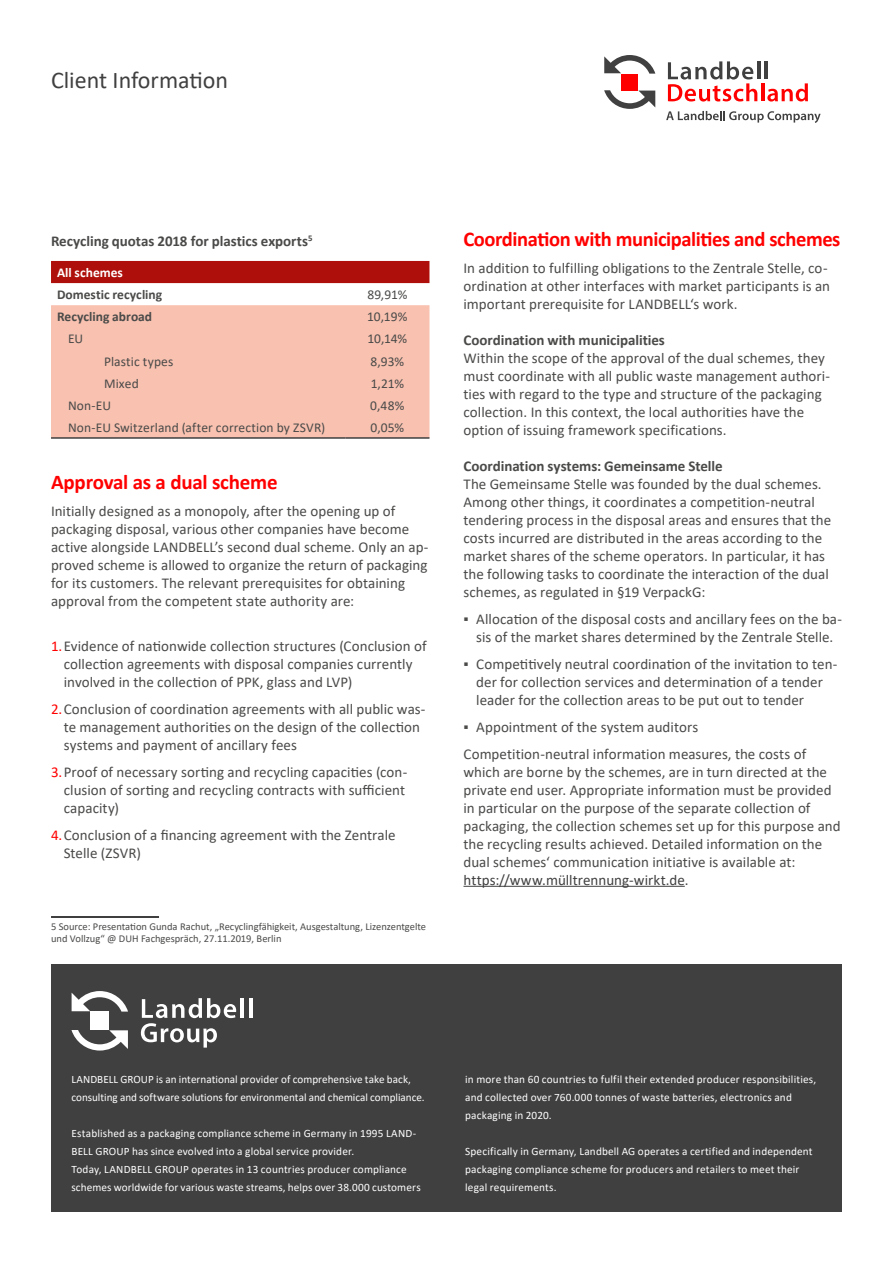
<style>
.page{position:relative;width:893px;height:1263px;background:#fff}
.page>*{position:absolute;margin:0;border:0;box-sizing:border-box;transform-origin:0 0}
.t1{font:24px "Calibri";color:#404040}
.t2{font:700 21px "Calibri";letter-spacing:-.02em;color:#f00}
.t3{font:15px/18px "Calibri";letter-spacing:.005em;color:#4a4a49}
.t4{font:700 15px "Calibri";letter-spacing:-.005em;color:#4a4a49}
.t5{font:15px "Calibri";color:#404040}
.t6{font:13.5px "Calibri";letter-spacing:.005em;color:#4a4a49}
.t7{font:700 13.5px "Calibri";color:#4a4a49}
.t8{font:700 13.5px "Calibri";color:#fff}
.t9{font:11.25px/18px "Calibri";letter-spacing:.01em;color:#fff}
.t10{font:10.5px/12.6px "Calibri";color:#4a4a49}
.s1{color:#f00}
</style>
<div class="page">
<div style="left:51px;top:964px;width:791px;height:248px;background:#404040"></div>
<svg style="left:71px;top:1030px;width:57px;height:20px"></svg>
<svg style="left:72px;top:991px;width:56px;height:20px"></svg>
<div style="left:91px;top:1012px;width:18px;height:18px;background:#fff"></div>
<hr style="left:240px;top:998px;width:4px;height:20px;background:#fff">
<hr style="left:249px;top:998px;width:3px;height:20px;background:#fff">
<svg style="left:141px;top:998px;width:95px;height:49px"></svg>
<svg style="left:604px;top:90px;width:51px;height:19px"></svg>
<svg style="left:604px;top:55px;width:51px;height:19px"></svg>
<div style="left:621px;top:74px;width:17px;height:16px;background:#f00"></div>
<hr style="left:757px;top:61px;width:3px;height:18px;background:#404040">
<hr style="left:765px;top:61px;width:3px;height:18px;background:#404040">
<svg style="left:668px;top:61px;width:89px;height:41px"></svg>
<hr style="left:761px;top:83px;width:3px;height:18px;background:#f00">
<svg style="left:767px;top:83px;width:41px;height:19px"></svg>
<svg style="left:666px;top:111px;width:155px;height:12px"></svg>
<hr style="left:51px;top:916px;width:108px;height:2px;background:#000">
<hr style="left:463px;top:886px;width:222px;height:1px;background:#404040">
<div style="left:51px;top:261px;width:378px;height:22px;background:#ae0f0a"></div>
<div style="left:51px;top:305px;width:378px;height:132px;background:#f8c1b0"></div>
<hr style="left:51px;top:437px;width:294px;height:2px;background:#404040">
<hr style="left:345px;top:437px;width:84px;height:2px;background:#404040">
<h1 class="t1" style="left:51px;top:64px;width:179px">Client Information</h1>
<p class="t4" style="left:51px;top:230px;width:263px">Recycling quotas 2018 for plastics exports<sup>5</sup></p>
<p class="t8" style="left:57px;top:263px;width:67px">All schemes</p>
<p class="t7" style="left:57px;top:285px;width:107px">Domestic recycling</p>
<p class="t6" style="left:367px;top:285px;width:42px">89,91%</p>
<p class="t7" style="left:57px;top:307px;width:97px">Recycling abroad</p>
<p class="t6" style="left:367px;top:307px;width:42px">10,19%</p>
<p class="t6" style="left:68px;top:330px;width:17px">EU</p>
<p class="t6" style="left:367px;top:330px;width:41px">10,14%</p>
<p class="t6" style="left:104px;top:352px;width:71px">Plastic types</p>
<p class="t6" style="left:371px;top:352px;width:35px">8,93%</p>
<p class="t6" style="left:104px;top:374px;width:36px">Mixed</p>
<p class="t6" style="left:371px;top:374px;width:35px">1,21%</p>
<p class="t6" style="left:68px;top:396px;width:45px">Non-EU</p>
<p class="t6" style="left:370px;top:396px;width:36px">0,48%</p>
<p class="t6" style="left:68px;top:418px;width:259px">Non-EU Switzerland (after correction by ZSVR)</p>
<p class="t6" style="left:371px;top:418px;width:35px">0,05%</p>
<h2 class="t2" style="left:51px;top:467px;width:228px">Approval as a dual scheme</h2>
<p class="t3" style="left:51px;top:501px;width:379px">Initially designed as a monopoly, after the opening up of packaging disposal, various other companies have become active alongside LANDBELL’s second dual scheme. Only an ap&shy;proved scheme is allowed to organize the return of packaging for its customers. The relevant prerequisites for obtaining approval from the competent state authority are:</p>
<p class="t3" style="left:64px;top:636px;width:364px;text-indent:-13px"><span class="s1">1.</span>Evidence of nationwide collection structures (Conclusion of collection agreements with disposal companies currently involved in the collection of PPK, glass and LVP)</p>
<p class="t3" style="left:64px;top:699px;width:363px;text-indent:-13px"><span class="s1">2.</span>Conclusion of coordination agreements with all public was&shy;te management authorities on the design of the collection systems and payment of ancillary fees</p>
<p class="t3" style="left:64px;top:762px;width:345px;text-indent:-13px"><span class="s1">3.</span>Proof of necessary sorting and recycling capacities (con&shy;clusion of sorting and recycling contracts with sufficient capacity)</p>
<p class="t3" style="left:64px;top:825px;width:333px;text-indent:-13px"><span class="s1">4.</span>Conclusion of a financing agreement with the Zentrale<br>Stelle (ZSVR)</p>
<p class="t10" style="left:51px;top:919px;width:377px">5 Source: Presentation Gunda Rachut, „Recyclingfähigkeit, Ausgestaltung, Lizenzentgelte und Vollzug“ @ DUH Fachgespräch, 27.11.2019, Berlin</p>
<h2 class="t2" style="left:463px;top:224px;width:378px">Coordination with municipalities and schemes</h2>
<p class="t3" style="left:463px;top:258px;width:368px">In addition to fulfilling obligations to the Zentrale Stelle, co&shy;ordination at other interfaces with market participants is an important prerequisite for LANDBELL‘s work.</p>
<p class="t4" style="left:463px;top:329px;width:203px">Coordination with municipalities</p>
<p class="t3" style="left:463px;top:348px;width:368px">Within the scope of the approval of the dual schemes, they must coordinate with all public waste management authori&shy;ties with regard to the type and structure of the packaging collection. In this context, the local authorities have the option of issuing framework specifications.</p>
<p class="t4" style="left:463px;top:455px;width:261px">Coordination systems: Gemeinsame Stelle</p>
<p class="t3" style="left:463px;top:474px;width:369px">The Gemeinsame Stelle was founded by the dual schemes.<br>Among other things, it coordinates a competition-neutral tendering process in the disposal areas and ensures that the costs incurred are distributed in the areas according to the market shares of the scheme operators. In particular, it has the following tasks to coordinate the interaction of the dual schemes, as regulated in §19 VerpackG:</p>
<p class="t3" style="left:463px;top:609px;width:380px;text-align:center">▪ Allocation of the disposal costs and ancillary fees on the ba&shy;sis of the market shares determined by the Zentrale Stelle.</p>
<p class="t3" style="left:476px;top:654px;width:363px;text-indent:-13px">▪ Competitively neutral coordination of the invitation to ten&shy;der for collection services and determination of a tender leader for the collection areas to be put out to tender</p>
<p class="t3" style="left:463px;top:713px;width:344px;line-height:27px">▪ Appointment of the system auditors<br>Competition-neutral information measures, the costs of</p>
<p class="t3" style="left:463px;top:762px;width:379px">which are borne by the schemes, are in turn directed at the private end user. Appropriate information must be provided in particular on the purpose of the separate collection of packaging, the collection schemes set up for this purpose and the recycling results achieved. Detailed information on the dual schemes‘ communication initiative is available at:</p>
<p class="t5" style="left:463px;top:869px;width:227px">https://www.mülltrennung-wirkt.de.</p>
<p class="t9" style="left:71px;top:1069px;width:355px">LANDBELL GROUP is an international provider of comprehensive take back, consulting and software solutions for environmental and chemical compliance.</p>
<p class="t9" style="left:71px;top:1123px;width:351px">Established as a packaging compliance scheme in Germany in 1995 LAND-BELL GROUP has since evolved into a global service provider.<br>Today, LANDBELL GROUP operates in 13 countries producer compliance schemes worldwide for various waste streams, helps over 38.000 customers</p>
<p class="t9" style="left:465px;top:1069px;width:352px">in more than 60 countries to fulfil their extended producer responsibilities, and collected over 760.000 tonnes of waste batteries, electronics and packaging in 2020.</p>
<p class="t9" style="left:465px;top:1141px;width:349px">Specifically in Germany, Landbell AG operates a certified and independent packaging compliance scheme for producers and retailers to meet their legal requirements.</p>
</div>
